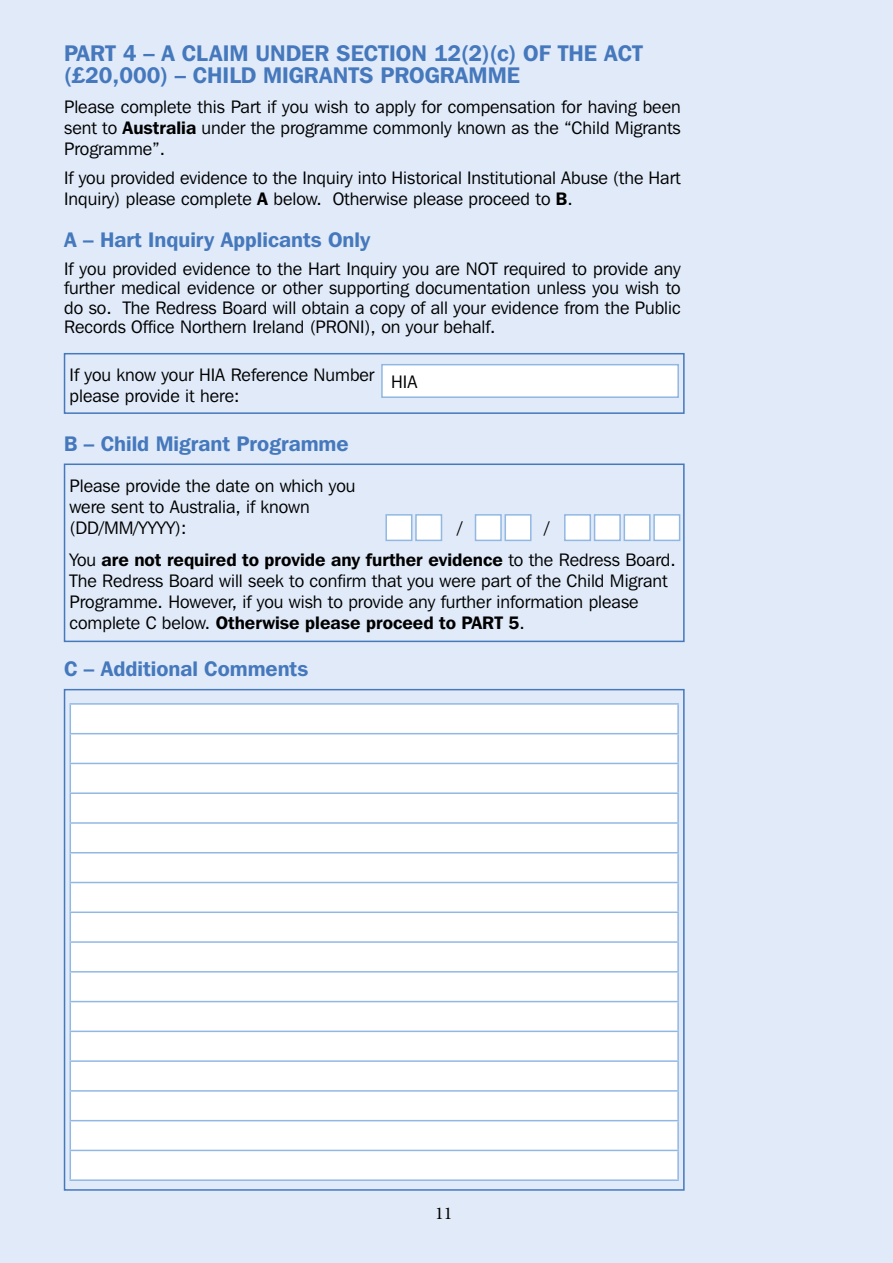
<style>
.page{position:relative;width:893px;height:1263px;background:#e0eaf8}
.page>*{position:absolute;margin:0;border:0;box-sizing:border-box;transform-origin:0 0}
.t1{font:600 22.5px/22.5px "Franklin Gothic IT Cby BT";color:#4578bc}
.t2{font:600 21px "Franklin Gothic IT Cby BT";color:#4578bc}
.t3{font:18px/21px "Franklin Gothic IT Cby BT";color:#000}
.t4{font:600 18px/32.8px "Franklin Gothic IT Cby BT";color:#000}
.t5{font:18px "Minion Pro";color:#000}
.s1{font-weight:600}
.s2{font-weight:400}
</style>
<div class="page">
<div style="left:70px;top:704px;width:608px;height:30px;background:#fff"></div>
<div style="left:70px;top:734px;width:608px;height:29px;background:#fff"></div>
<div style="left:70px;top:763px;width:608px;height:30px;background:#fff"></div>
<div style="left:70px;top:793px;width:608px;height:30px;background:#fff"></div>
<div style="left:70px;top:823px;width:608px;height:30px;background:#fff"></div>
<div style="left:70px;top:853px;width:608px;height:29px;background:#fff"></div>
<div style="left:70px;top:882px;width:608px;height:30px;background:#fff"></div>
<div style="left:70px;top:912px;width:608px;height:30px;background:#fff"></div>
<div style="left:70px;top:942px;width:608px;height:30px;background:#fff"></div>
<div style="left:70px;top:972px;width:608px;height:29px;background:#fff"></div>
<div style="left:70px;top:1001px;width:608px;height:30px;background:#fff"></div>
<div style="left:70px;top:1031px;width:608px;height:30px;background:#fff"></div>
<div style="left:70px;top:1061px;width:608px;height:30px;background:#fff"></div>
<div style="left:70px;top:1091px;width:608px;height:30px;background:#fff"></div>
<div style="left:70px;top:1121px;width:608px;height:29px;background:#fff"></div>
<div style="left:70px;top:1150px;width:608px;height:30px;background:#fff"></div>
<hr style="left:70px;top:703px;width:609px;height:2px;background:#91b8e3">
<hr style="left:677px;top:705px;width:2px;height:28px;background:#91b8e3">
<hr style="left:70px;top:733px;width:609px;height:1px;background:#91b8e3">
<hr style="left:677px;top:734px;width:2px;height:29px;background:#91b8e3">
<hr style="left:70px;top:763px;width:609px;height:1px;background:#91b8e3">
<hr style="left:677px;top:764px;width:2px;height:28px;background:#91b8e3">
<hr style="left:70px;top:792px;width:609px;height:2px;background:#91b8e3">
<hr style="left:677px;top:794px;width:2px;height:28px;background:#91b8e3">
<hr style="left:70px;top:822px;width:609px;height:2px;background:#91b8e3">
<hr style="left:677px;top:824px;width:2px;height:28px;background:#91b8e3">
<hr style="left:70px;top:852px;width:609px;height:1px;background:#91b8e3">
<hr style="left:677px;top:853px;width:2px;height:29px;background:#91b8e3">
<hr style="left:70px;top:882px;width:609px;height:1px;background:#91b8e3">
<hr style="left:677px;top:883px;width:2px;height:28px;background:#91b8e3">
<hr style="left:70px;top:911px;width:609px;height:2px;background:#91b8e3">
<hr style="left:677px;top:913px;width:2px;height:28px;background:#91b8e3">
<hr style="left:70px;top:941px;width:609px;height:2px;background:#91b8e3">
<hr style="left:677px;top:943px;width:2px;height:28px;background:#91b8e3">
<hr style="left:70px;top:971px;width:609px;height:1px;background:#91b8e3">
<hr style="left:677px;top:972px;width:2px;height:29px;background:#91b8e3">
<hr style="left:70px;top:1001px;width:609px;height:1px;background:#91b8e3">
<hr style="left:677px;top:1002px;width:2px;height:28px;background:#91b8e3">
<hr style="left:70px;top:1030px;width:609px;height:2px;background:#91b8e3">
<hr style="left:677px;top:1032px;width:2px;height:28px;background:#91b8e3">
<hr style="left:70px;top:1060px;width:609px;height:2px;background:#91b8e3">
<hr style="left:677px;top:1062px;width:2px;height:28px;background:#91b8e3">
<hr style="left:70px;top:1090px;width:609px;height:2px;background:#91b8e3">
<hr style="left:677px;top:1092px;width:2px;height:28px;background:#91b8e3">
<hr style="left:70px;top:1120px;width:609px;height:1px;background:#91b8e3">
<hr style="left:677px;top:1121px;width:2px;height:29px;background:#91b8e3">
<hr style="left:70px;top:1150px;width:609px;height:1px;background:#91b8e3">
<svg style="left:70px;top:705px;width:1px;height:474px"></svg>
<hr style="left:677px;top:1151px;width:2px;height:28px;background:#91b8e3">
<hr style="left:70px;top:1179px;width:609px;height:2px;background:#91b8e3">
<div style="left:64px;top:689px;width:621px;height:502px;border:2px solid #4578bc"></div>
<div style="left:382px;top:365px;width:296px;height:32px;background:#fff"></div>
<div style="left:64px;top:353px;width:621px;height:61px;border:2px solid #4578bc"></div>
<div style="left:381px;top:364px;width:298px;height:34px;border:2px solid #91b8e3"></div>
<div style="left:64px;top:463px;width:621px;height:179px;border:2px solid #4578bc"></div>
<div style="left:385px;top:514px;width:27px;height:27px;background:#fff;border:2px solid #91b8e3"></div>
<div style="left:415px;top:514px;width:27px;height:27px;background:#fff;border:2px solid #91b8e3"></div>
<div style="left:475px;top:514px;width:27px;height:27px;background:#fff;border:2px solid #91b8e3"></div>
<div style="left:504px;top:514px;width:27px;height:27px;background:#fff;border:2px solid #91b8e3"></div>
<div style="left:564px;top:514px;width:27px;height:27px;background:#fff;border:2px solid #91b8e3"></div>
<div style="left:594px;top:514px;width:27px;height:27px;background:#fff;border:2px solid #91b8e3"></div>
<div style="left:624px;top:514px;width:27px;height:27px;background:#fff;border:2px solid #91b8e3"></div>
<div style="left:653px;top:514px;width:27px;height:27px;background:#fff;border:2px solid #91b8e3"></div>
<h3 class="t1" style="left:64px;top:41px;width:580px">PART 4 – A CLAIM UNDER SECTION 12(2)(c) OF THE ACT (£20,000) – CHILD MIGRANTS PROGRAMME</h3>
<p class="t3" style="left:64px;top:96px;width:618px;text-align:justify">Please complete this Part if you wish to apply for compensation for having been sent to <span class="s1">Australia</span> under the programme commonly known as the “Child Migrants Programme”.</p>
<p class="t3" style="left:64px;top:167px;width:618px">If you provided evidence to the Inquiry into Historical Institutional Abuse (the Hart<br>Inquiry) please complete <span class="s1">A</span> below. Otherwise please proceed to <span class="s1">B</span>.</p>
<p class="t2" style="left:64px;top:226px;width:308px">A – Hart Inquiry Applicants Only</p>
<p class="t3" style="left:64px;top:258px;width:618px;line-height:19.5px;text-align:justify">If you provided evidence to the Hart Inquiry you are NOT required to provide any further medical evidence or other supporting documentation unless you wish to do so. The Redress Board will obtain a copy of all your evidence from the Public Records Offce Northern Ireland (PRONI), on your behalf.</p>
<p class="t3" style="left:70px;top:364px;width:306px">If you know your HIA Reference Number please provide it here:</p>
<p class="t3" style="left:391px;top:371px;width:28px">HIA</p>
<p class="t2" style="left:64px;top:430px;width:286px">B – Child Migrant Programme</p>
<p class="t3" style="left:70px;top:474px;width:288px">Please provide the date on which you were sent to Australia, if known (DD/MM/YYYY):</p>
<p class="t4" style="left:70px;top:510px;width:608px;text-indent:475px"><span class="s2">/<br>You</span> are not required to provide any further evidence <span class="s2">to the Redress Board.</span></p>
<p class="t3" style="left:70px;top:570px;width:600px">The Redress Board will seek to confrm that you were part of the Child Migrant<br>Programme. However, if you wish to provide any further information please complete C below. <span class="s1">Otherwise please proceed to PART 5</span>.</p>
<p class="t2" style="left:64px;top:655px;width:246px">C – Additional Comments</p>
<p class="t3" style="left:458px;top:516px;width:7px">/</p>
<p class="t5" style="left:435px;top:1201px;width:19px">11</p>
</div>
